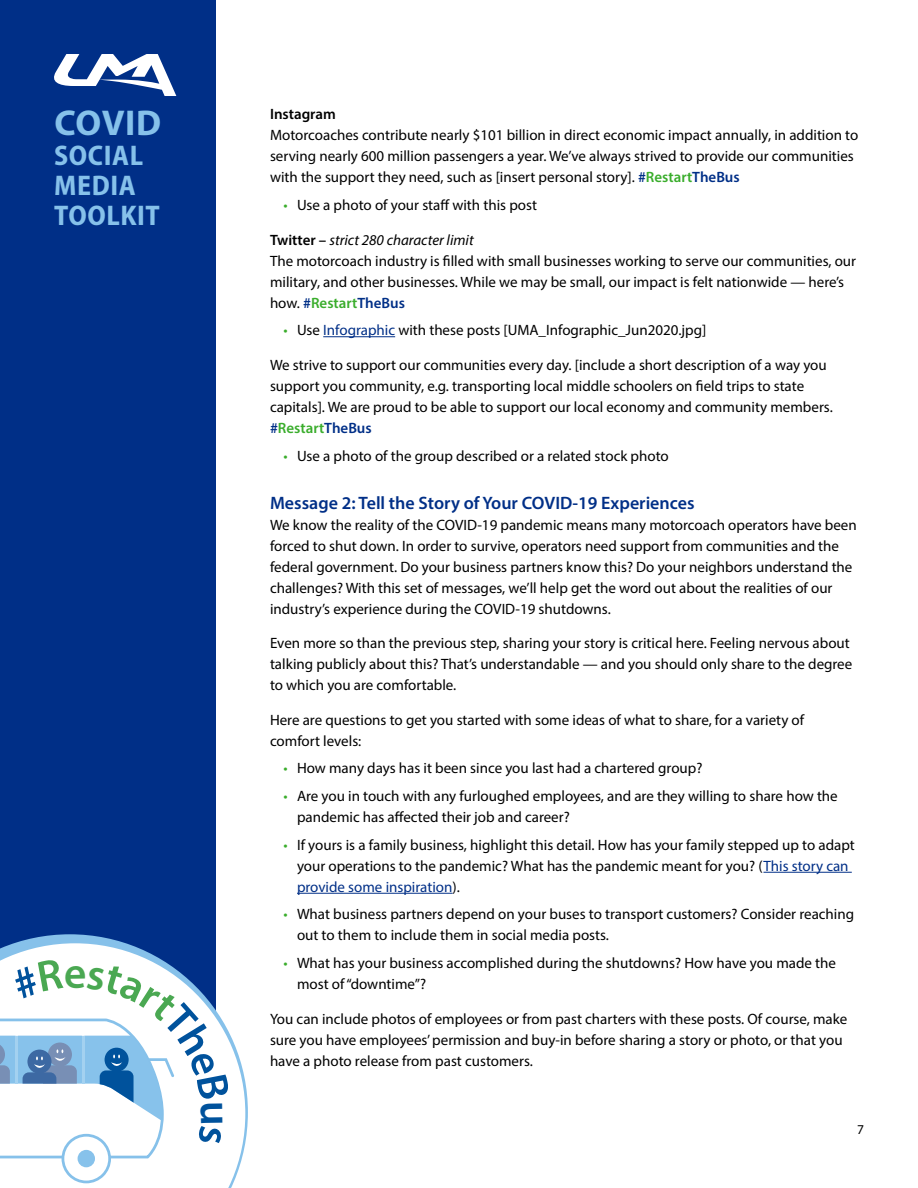
<style>
.page{position:relative;width:918px;height:1188px;background:#fff}
.page>*{position:absolute;margin:0;border:0;box-sizing:border-box;transform-origin:0 0}
.t1{font:700 36px "Myriad Pro";letter-spacing:.015em;color:#86c1ea}
.t2{font:700 semi-condensed 28.5px/30px "Myriad Pro";letter-spacing:.02em;color:#86c1ea}
.t3{font:600 18px "Myriad Pro";color:#002f87}
.t4{font:15px/21px "Myriad Pro";color:#000}
.t5{font:600 15px "Myriad Pro";color:#000}
.t6{font:13.5px "Myriad Pro";color:#000}
.s1{font-weight:600;color:#002f87}
.s2{font-weight:600;color:#3aad2c}
.s3{color:#3aad2c}
.s4{font-weight:600}
.s5{font-style:italic}
.s6{color:#002f87}
</style>
<div class="page">
<div style="left:0;top:0;width:216px;height:1188px;background:#002f87"></div>
<svg style="left:15px;top:934px;width:233px;height:210px"></svg>
<svg style="left:0;top:943px;width:245px;height:245px;fill:#fff"></svg>
<svg style="left:54px;top:54px;width:122px;height:42px"></svg>
<hr style="left:323px;top:336px;width:72px;height:1px;background:#002f87">
<hr style="left:763px;top:872px;width:89px;height:1px;background:#002f87">
<hr style="left:297px;top:893px;width:156px;height:1px;background:#002f87">
<svg style="left:0;top:958px;width:230px;height:225px;background:#dce8f4"></svg>
<h1 class="t1" style="left:54px;top:99px;width:108px">COVID</h1>
<h2 class="t2" style="left:54px;top:141px;width:107px">SOCIAL<br>MEDIA<br>TOOLKIT</h2>
<p class="t5" style="left:270px;top:105px;width:67px">Instagram</p>
<p class="t4" style="left:270px;top:124px;width:590px">Motorcoaches contribute nearly $101 billion in direct economic impact annually, in addition to serving nearly 600 million passengers a year. We’ve always strived to provide our communities with the support they need, such as [insert personal story]. <span class="s1">#</span><span class="s2">Restart</span><span class="s1">TheBus</span></p>
<p class="t4" style="left:284px;top:194px;width:255px"><span class="s3">•</span> Use a photo of your staff with this post</p>
<p class="t4" style="left:270px;top:229px;width:588px"><span class="s4">Twitter –</span> <span class="s5">strict 280 character limit<br></span>The motorcoach industry is filled with small businesses working to serve our communities, our military, and other businesses. While we may be small, our impact is felt nationwide — here’s how. <span class="s1">#</span><span class="s2">Restart</span><span class="s1">TheBus</span></p>
<p class="t4" style="left:284px;top:319px;width:424px"><span class="s3">•</span> Use <span class="s6">Infographic</span> with these posts [UMA_Infographic_Jun2020.jpg]</p>
<p class="t4" style="left:270px;top:354px;width:564px">We strive to support our communities every day. [include a short description of a way you support you community, e.g. transporting local middle schoolers on field trips to state capitals]. We are proud to be able to support our local economy and community members. <span class="s1">#</span><span class="s2">Restart</span><span class="s1">TheBus</span></p>
<p class="t4" style="left:284px;top:445px;width:387px"><span class="s3">•</span> Use a photo of the group described or a related stock photo</p>
<p class="t3" style="left:270px;top:491px;width:426px">Message 2: Tell the Story of Your COVID-19 Experiences</p>
<p class="t4" style="left:270px;top:514px;width:588px">We know the reality of the COVID-19 pandemic means many motorcoach operators have been forced to shut down. In order to survive, operators need support from communities and the federal government. Do your business partners know this? Do your neighbors understand the challenges? With this set of messages, we’ll help get the word out about the realities of our industry’s experience during the COVID-19 shutdowns.</p>
<p class="t4" style="left:270px;top:632px;width:584px">Even more so than the previous step, sharing your story is critical here. Feeling nervous about talking publicly about this? That’s understandable — and you should only share to the degree to which you are comfortable.</p>
<p class="t4" style="left:270px;top:709px;width:536px">Here are questions to get you started with some ideas of what to share, for a variety of comfort levels:</p>
<p class="t4" style="left:284px;top:757px;width:420px"><span class="s3">•</span> How many days has it been since you last had a chartered group?</p>
<p class="t4" style="left:297px;top:785px;width:542px;text-indent:-14px"><span class="s3">•</span> Are you in touch with any furloughed employees, and are they willing to share how the pandemic has affected their job and career?</p>
<p class="t4" style="left:297px;top:834px;width:559px;text-indent:-14px"><span class="s3">•</span> If yours is a family business, highlight this detail. How has your family stepped up to adapt your operations to the pandemic? What has the pandemic meant for you? (<span class="s6">This story can provide some inspiration</span>).</p>
<p class="t4" style="left:297px;top:904px;width:559px;text-indent:-14px"><span class="s3">•</span> What business partners depend on your buses to transport customers? Consider reaching out to them to include them in social media posts.</p>
<p class="t4" style="left:297px;top:952px;width:541px;text-indent:-14px"><span class="s3">•</span> What has your business accomplished during the shutdowns? How have you made the most of “downtime”?</p>
<p class="t4" style="left:270px;top:1008px;width:579px">You can include photos of employees or from past charters with these posts. Of course, make sure you have employees’ permission and buy-in before sharing a story or photo, or that you have a photo release from past customers.</p>
<p class="t6" style="left:857px;top:1122px;width:8px">7</p>
</div>
